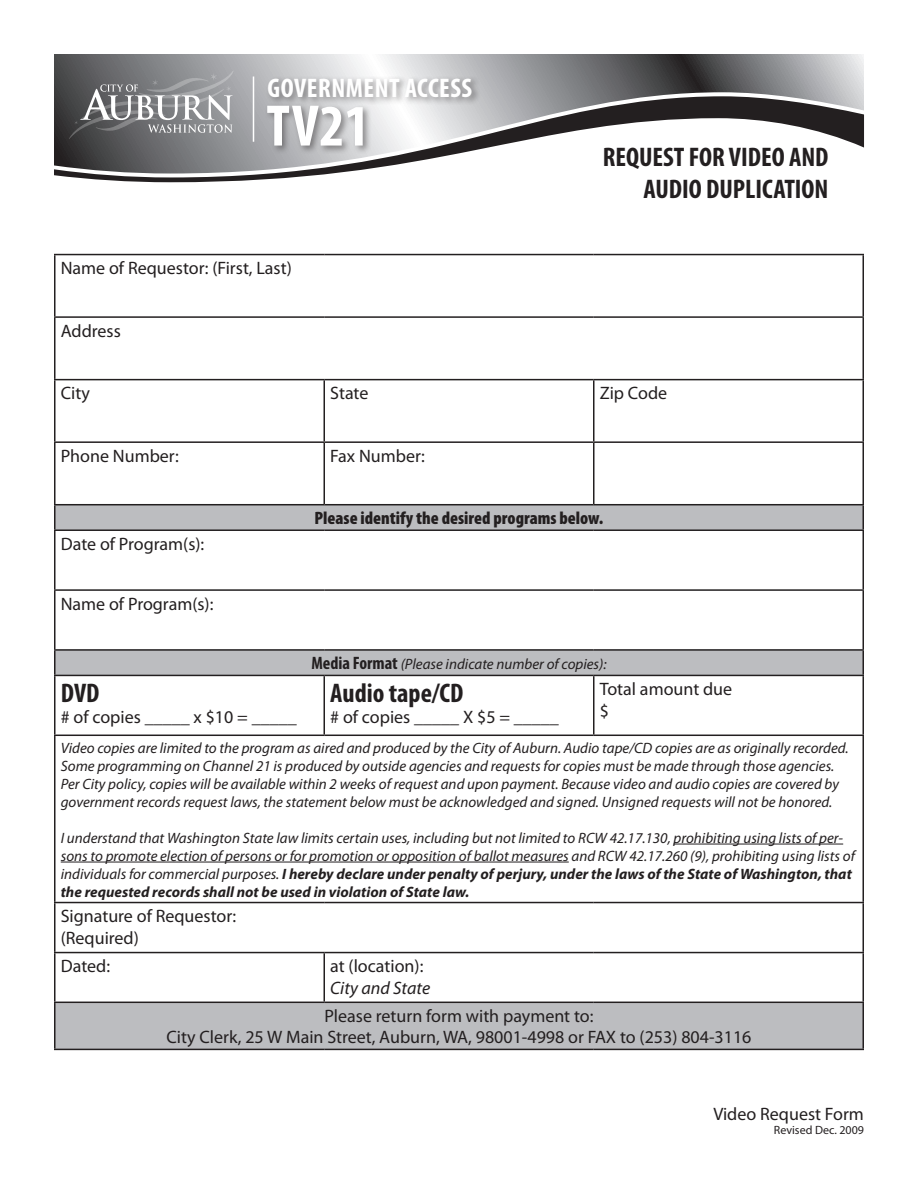
<style>
.page{position:relative;width:918px;height:1188px;background:#fff}
.page>*{position:absolute;margin:0;border:0;box-sizing:border-box;transform-origin:0 0}
.t1{font:700 condensed 59.1px "Myriad Pro";color:#fff}
.t2{font:700 condensed 27px "Myriad Pro";color:#231f20}
.t3{font:700 condensed 27px "Myriad Pro";letter-spacing:.02em;color:#fff}
.t4{font:18px "Myriad Pro";color:#231f20}
.t5{font:900 condensed 18px "Myriad Pro";color:#231f20}
.t6{font:italic 18px "Myriad Pro";color:#231f20}
.t7{font:italic 15px/18px "Myriad Pro";color:#231f20}
.t8{font:12px "Myriad Pro";color:#231f20}
.s1{font-weight:700;font-style:normal;font-stretch:condensed;font-size:18px}
.s2{font-weight:700}
</style>
<div class="page">
<svg style="left:54px;top:54px;width:810px;height:42px;background:#909194"></svg>
<svg style="left:69px;top:70px;width:164px;height:26px;background:#818285"></svg>
<hr style="left:253px;top:76px;width:1px;height:66px;background:#fff">
<svg style="left:54px;top:96px;width:810px;height:86px"></svg>
<div style="left:264px;top:103px;width:186px;height:88px;background:#231f20;opacity:.45"></div>
<div style="left:265px;top:75px;width:253px;height:50px;background:#231f20;opacity:.45"></div>
<svg style="left:56px;top:505px;width:806px;height:544px"></svg>
<hr style="left:54px;top:254px;width:270px;height:1px;background:#231f20">
<hr style="left:54px;top:255px;width:2px;height:61px;background:#231f20">
<hr style="left:324px;top:254px;width:270px;height:1px;background:#231f20">
<hr style="left:594px;top:254px;width:270px;height:1px;background:#231f20">
<hr style="left:862px;top:255px;width:2px;height:61px;background:#231f20">
<hr style="left:54px;top:316px;width:270px;height:2px;background:#231f20">
<hr style="left:54px;top:318px;width:2px;height:61px;background:#231f20">
<hr style="left:324px;top:316px;width:270px;height:2px;background:#231f20">
<hr style="left:594px;top:316px;width:270px;height:2px;background:#231f20">
<hr style="left:862px;top:318px;width:2px;height:61px;background:#231f20">
<hr style="left:54px;top:379px;width:270px;height:1px;background:#231f20">
<hr style="left:54px;top:380px;width:2px;height:61px;background:#231f20">
<hr style="left:324px;top:379px;width:270px;height:1px;background:#231f20">
<hr style="left:324px;top:380px;width:1px;height:61px;background:#231f20">
<hr style="left:594px;top:379px;width:270px;height:1px;background:#231f20">
<hr style="left:593px;top:380px;width:1px;height:61px;background:#231f20">
<hr style="left:862px;top:380px;width:2px;height:61px;background:#231f20">
<hr style="left:54px;top:441px;width:270px;height:2px;background:#231f20">
<hr style="left:54px;top:443px;width:2px;height:61px;background:#231f20">
<hr style="left:324px;top:441px;width:270px;height:2px;background:#231f20">
<hr style="left:324px;top:443px;width:1px;height:61px;background:#231f20">
<hr style="left:594px;top:441px;width:270px;height:2px;background:#231f20">
<hr style="left:593px;top:443px;width:1px;height:61px;background:#231f20">
<hr style="left:862px;top:443px;width:2px;height:61px;background:#231f20">
<hr style="left:54px;top:504px;width:270px;height:1px;background:#231f20">
<hr style="left:54px;top:505px;width:2px;height:24px;background:#231f20">
<hr style="left:324px;top:504px;width:270px;height:1px;background:#231f20">
<hr style="left:594px;top:504px;width:270px;height:1px;background:#231f20">
<hr style="left:862px;top:505px;width:2px;height:24px;background:#231f20">
<hr style="left:54px;top:529px;width:270px;height:2px;background:#231f20">
<hr style="left:54px;top:531px;width:2px;height:58px;background:#231f20">
<hr style="left:324px;top:529px;width:270px;height:2px;background:#231f20">
<hr style="left:594px;top:529px;width:270px;height:2px;background:#231f20">
<hr style="left:862px;top:531px;width:2px;height:58px;background:#231f20">
<hr style="left:54px;top:589px;width:270px;height:2px;background:#231f20">
<hr style="left:54px;top:591px;width:2px;height:58px;background:#231f20">
<hr style="left:324px;top:589px;width:270px;height:2px;background:#231f20">
<hr style="left:594px;top:589px;width:270px;height:2px;background:#231f20">
<hr style="left:862px;top:591px;width:2px;height:58px;background:#231f20">
<hr style="left:54px;top:649px;width:270px;height:2px;background:#231f20">
<hr style="left:54px;top:651px;width:2px;height:24px;background:#231f20">
<hr style="left:324px;top:649px;width:270px;height:2px;background:#231f20">
<hr style="left:594px;top:649px;width:270px;height:2px;background:#231f20">
<hr style="left:862px;top:651px;width:2px;height:24px;background:#231f20">
<hr style="left:54px;top:675px;width:270px;height:1px;background:#231f20">
<hr style="left:54px;top:676px;width:2px;height:59px;background:#231f20">
<hr style="left:324px;top:675px;width:270px;height:1px;background:#231f20">
<hr style="left:324px;top:676px;width:1px;height:59px;background:#231f20">
<hr style="left:594px;top:675px;width:270px;height:1px;background:#231f20">
<hr style="left:593px;top:676px;width:1px;height:59px;background:#231f20">
<hr style="left:862px;top:676px;width:2px;height:59px;background:#231f20">
<hr style="left:54px;top:735px;width:270px;height:1px;background:#231f20">
<hr style="left:54px;top:736px;width:2px;height:166px;background:#231f20">
<hr style="left:324px;top:735px;width:270px;height:1px;background:#231f20">
<hr style="left:594px;top:735px;width:270px;height:1px;background:#231f20">
<hr style="left:862px;top:736px;width:2px;height:166px;background:#231f20">
<hr style="left:54px;top:902px;width:270px;height:1px;background:#231f20">
<hr style="left:54px;top:903px;width:2px;height:49px;background:#231f20">
<hr style="left:324px;top:902px;width:270px;height:1px;background:#231f20">
<hr style="left:594px;top:902px;width:270px;height:1px;background:#231f20">
<hr style="left:862px;top:903px;width:2px;height:49px;background:#231f20">
<hr style="left:54px;top:952px;width:270px;height:1px;background:#231f20">
<hr style="left:54px;top:953px;width:2px;height:49px;background:#231f20">
<hr style="left:324px;top:952px;width:270px;height:1px;background:#231f20">
<hr style="left:324px;top:953px;width:1px;height:49px;background:#231f20">
<hr style="left:594px;top:952px;width:270px;height:1px;background:#231f20">
<hr style="left:862px;top:953px;width:2px;height:49px;background:#231f20">
<hr style="left:54px;top:1002px;width:270px;height:1px;background:#231f20">
<hr style="left:54px;top:1003px;width:2px;height:46px;background:#231f20">
<hr style="left:324px;top:1002px;width:270px;height:1px;background:#231f20">
<hr style="left:594px;top:1002px;width:270px;height:1px;background:#231f20">
<hr style="left:862px;top:1003px;width:2px;height:46px;background:#231f20">
<hr style="left:54px;top:1049px;width:270px;height:1px;background:#231f20">
<hr style="left:324px;top:1049px;width:270px;height:1px;background:#231f20">
<hr style="left:594px;top:1049px;width:270px;height:1px;background:#231f20">
<hr style="left:674px;top:844px;width:169px;height:1px;background:#231f20">
<hr style="left:61px;top:862px;width:508px;height:1px;background:#231f20">
<p class="t3" style="left:267px;top:71px;width:206px">GOVERNMENT ACCESS</p>
<p class="t1" style="left:267px;top:89px;width:105px">TV21</p>
<p class="t4" style="left:61px;top:257px;width:233px">Name of Requestor: (First, Last)</p>
<p class="t4" style="left:61px;top:319px;width:62px">Address</p>
<p class="t2" style="left:603px;top:140px;width:227px">REQUEST FOR VIDEO AN D</p>
<p class="t2" style="left:644px;top:173px;width:172px">AUDIO DUPLICATION</p>
<p class="t4" style="left:61px;top:382px;width:31px">City</p>
<p class="t4" style="left:330px;top:382px;width:40px">State</p>
<p class="t4" style="left:600px;top:382px;width:69px">Zip Code</p>
<p class="t4" style="left:61px;top:445px;width:119px">Phone Number:</p>
<p class="t4" style="left:330px;top:445px;width:96px">Fax Number:</p>
<p class="t4" style="left:61px;top:533px;width:145px">Date of Program(s):</p>
<p class="t4" style="left:61px;top:592px;width:154px">Name of Program(s):</p>
<p class="t5" style="left:315px;top:507px;width:290px">Please identify the desired programs below.</p>
<p class="t7" style="left:311px;top:655px;width:297px"><span class="s1">MEDIA FORMAT</span> (Please indicate number of copies):</p>
<p class="t4" style="left:600px;top:678px;width:134px">Total amount due</p>
<p class="t4" style="left:600px;top:699px;width:11px">$</p>
<p class="t7" style="left:61px;top:738px;width:790px">Video copies are limited to the program as aired and produced by the City of Auburn. Audio tape/CD copies are as originally recorded.<br>Some programming on Channel 21 is produced by outside agencies and requests for copies must be made through those agencies.<br>Per City policy, copies will be available within 2 weeks of request and upon payment. Because video and audio copies are covered by government records request laws, the statement below must be acknowledged and signed. Unsigned requests will not be honored.</p>
<p class="t7" style="left:61px;top:828px;width:796px">I understand that Washington State law limits certain uses, including but not limited to RCW 42.17.130, prohibiting using lists of per&shy;sons to promote election of persons or for promotion or opposition of ballot measures and RCW 42.17.260 (9), prohibiting using lists of individuals for commercial purposes. <span class="s2">I hereby declare under penalty of perjury, under the laws of the State of Washington, that the requested records shall not be used in violation of State law.</span></p>
<p class="t4" style="left:61px;top:905px;width:177px">Signature of Requestor:</p>
<p class="t4" style="left:61px;top:926px;width:80px">(Required)</p>
<p class="t4" style="left:61px;top:955px;width:51px">Dated:</p>
<p class="t4" style="left:330px;top:955px;width:95px">at (location):</p>
<p class="t6" style="left:330px;top:977px;width:102px">City and State</p>
<p class="t4" style="left:324px;top:1005px;width:271px">Please return form with payment to:</p>
<p class="t4" style="left:166px;top:1026px;width:587px">City Clerk, 25 W Main Street, Auburn, WA, 98001-4998 or FAX to (253) 804-3116</p>
<p class="t2" style="left:330px;top:676px;width:135px">AUDIO TAPE/CD</p>
<p class="t4" style="left:330px;top:706px;width:230px"># of copies _____ X $5 = _____</p>
<p class="t2" style="left:61px;top:676px;width:40px">DVD</p>
<p class="t4" style="left:61px;top:706px;width:237px"># of copies _____ x $10 = _____</p>
<p class="t4" style="left:713px;top:1102px;width:152px">Video Request Form</p>
<p class="t8" style="left:774px;top:1123px;width:92px">Revised Dec. 2009</p>
</div>
